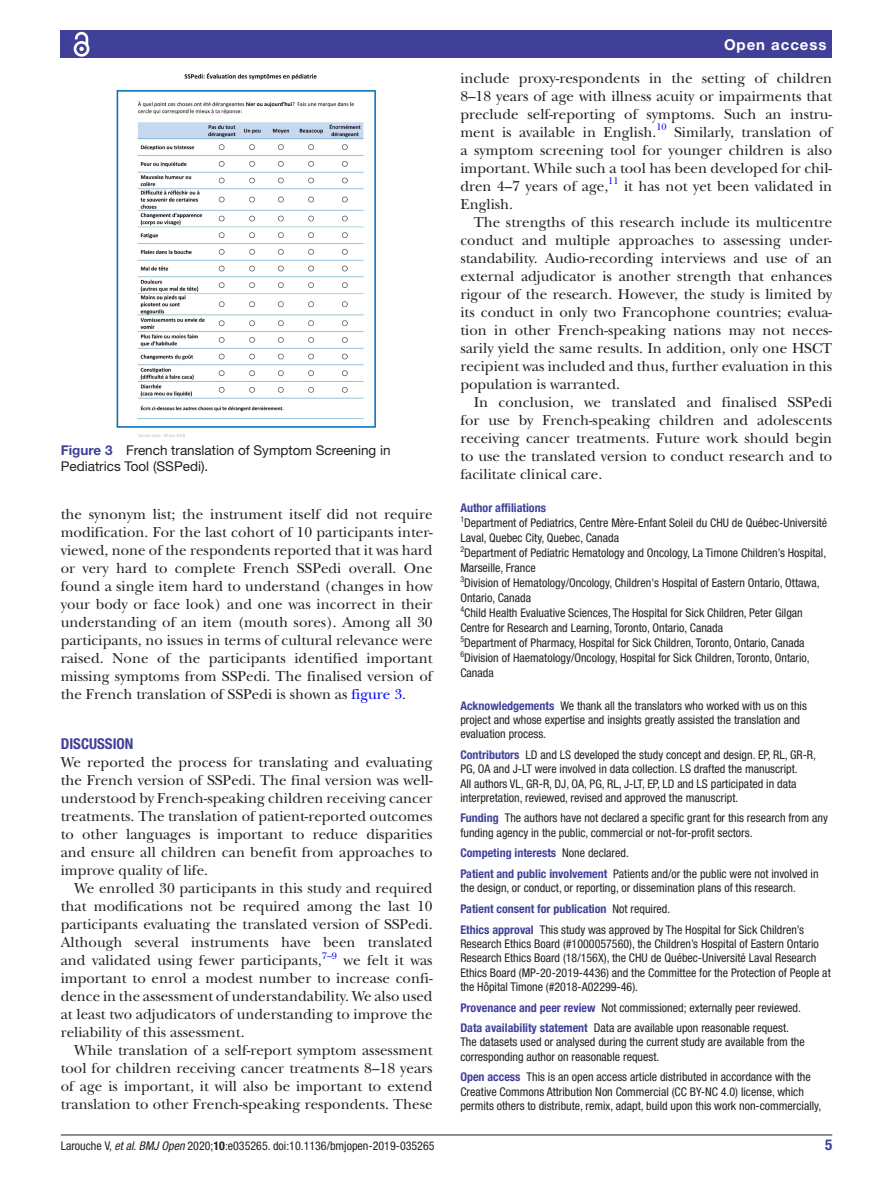
<style>
.page{position:relative;width:893px;height:1191px;background:#fff}
.page>*{position:absolute;margin:0;border:0;box-sizing:border-box;transform-origin:0 0}
.t1{font:15px/18px "New Baskerville";color:#231f20;text-align:justify}
.t2{font:700 condensed 15px "Helvetica Neue LT Std";color:#414099}
.t3{font:700 15px "Helvetica Neue LT Std";letter-spacing:.065em;color:#fff}
.t4{font:13.5px/16.2px "Helvetica Neue LT Std";color:#231f20}
.t5{font:condensed 12px/14.4px "Helvetica Neue LT Std";color:#231f20}
.t6{font:700 condensed 12px "Helvetica Neue LT Std";color:#414099}
.t7{font:9.9px "New Baskerville";color:#00f}
.t8{font:condensed 7.95px "Helvetica Neue LT Std";color:#231f20}
.s1{font-weight:700;color:#414099}
.s2{color:#00f}
.s3{font-style:italic}
.s4{font-weight:700}
</style>
<div class="page">
<hr style="left:61px;top:1134px;width:771px;height:1px;background:#231f20">
<div style="left:61px;top:31px;width:771px;height:27px;background:#414099"></div>
<svg style="left:73px;top:31px;width:17px;height:26px"></svg>
<img style="left:117px;top:73px;width:260px;height:364px">
<p class="t3" style="left:724px;top:35px;width:104px">Open access</p>
<p class="t4" style="left:61px;top:442px;width:331px"><span class="s1">Figure 3</span> French translation of Symptom Screening in<br>Pediatrics Tool (SSPedi).</p>
<p class="t1" style="left:61px;top:505px;width:373px">the synonym list; the instrument itself did not require modification. For the last cohort of 10 participants inter&shy;viewed, none of the respondents reported that it was hard or very hard to complete French SSPedi overall. One found a single item hard to understand (changes in how your body or face look) and one was incorrect in their understanding of an item (mouth sores). Among all 30 participants, no issues in terms of cultural relevance were raised. None of the participants identified important missing symptoms from SSPedi. The finalised version of the French translation of SSPedi is shown as <span class="s2">figure 3</span>.</p>
<p class="t2" style="left:61px;top:735px;width:74px">Discussion</p>
<p class="t1" style="left:61px;top:753px;width:373px">We reported the process for translating and evaluating the French version of SSPedi. The final version was well&shy;understood by French-speaking children receiving cancer treatments. The translation of patient-reported outcomes to other languages is important to reduce disparities and ensure all children can benefit from approaches to improve quality of life.</p>
<p class="t1" style="left:61px;top:879px;width:373px;text-indent:14px">We enrolled 30 participants in this study and required that modifications not be required among the last 10 participants evaluating the translated version of SSPedi.<br>Although several instruments have been translated and validated using fewer participants,</p>
<p class="t7" style="left:322px;top:949px;width:17px">7–9</p>
<p class="t1" style="left:61px;top:951px;width:373px;text-indent:283px">we felt it was important to enrol a modest number to increase confi&shy;dence in the assessment of understandability. We also used at least two adjudicators of understanding to improve the reliability of this assessment.</p>
<p class="t1" style="left:61px;top:1041px;width:373px;text-indent:14px">While translation of a self-report symptom assessment tool for children receiving cancer treatments 8–18 years of age is important, it will also be important to extend translation to other French-speaking respondents. These</p>
<p class="t1" style="left:460px;top:69px;width:373px">include proxy-respondents in the setting of children 8–18 years of age with illness acuity or impairments that preclude self-reporting of symptoms. Such an instru&shy;ment is available in English.<sup>10</sup></p>
<p class="t1" style="left:460px;top:123px;width:373px;text-indent:214px">Similarly, translation of a symptom screening tool for younger children is also important. While such a tool has been developed for chil&shy;dren 4–7 years of age,</p>
<p class="t7" style="left:608px;top:175px;width:12px">11</p>
<p class="t1" style="left:624px;top:177px;width:210px">it has not yet been validated in</p>
<p class="t1" style="left:460px;top:195px;width:54px">English.</p>
<p class="t1" style="left:474px;top:213px;width:360px">The strengths of this research include its multicentre</p>
<p class="t1" style="left:460px;top:231px;width:373px">conduct and multiple approaches to assessing under-</p>
<p class="t1" style="left:460px;top:249px;width:373px">standability. Audio-recording interviews and use of an</p>
<p class="t1" style="left:460px;top:267px;width:373px">external adjudicator is another strength that enhances</p>
<p class="t1" style="left:460px;top:285px;width:373px">rigour of the research. However, the study is limited by</p>
<p class="t1" style="left:460px;top:303px;width:373px">its conduct in only two Francophone countries; evalua-</p>
<p class="t1" style="left:460px;top:321px;width:373px">tion in other French-speaking nations may not neces-</p>
<p class="t1" style="left:460px;top:339px;width:373px">sarily yield the same results. In addition, only one HSCT</p>
<p class="t1" style="left:460px;top:357px;width:373px">recipient was included and thus, further evaluation in this</p>
<p class="t1" style="left:460px;top:375px;width:161px">population is warranted.</p>
<p class="t1" style="left:474px;top:393px;width:360px">In conclusion, we translated and finalised SSPedi</p>
<p class="t1" style="left:460px;top:411px;width:373px">for use by French-speaking children and adolescents</p>
<p class="t1" style="left:460px;top:429px;width:373px">receiving cancer treatments. Future work should begin</p>
<p class="t1" style="left:460px;top:447px;width:373px">to use the translated version to conduct research and to</p>
<p class="t1" style="left:460px;top:465px;width:143px">facilitate clinical care.</p>
<p class="t6" style="left:460px;top:500px;width:87px">Author affiliations</p>
<p class="t8" style="left:460px;top:514px;width:5px">1</p>
<p class="t5" style="left:460px;top:515px;width:368px;line-height:15px;text-indent:4px">Department of Pediatrics, Centre Mère-Enfant Soleil du CHU de Québec-Université<br>Laval, Quebec City, Quebec, Canada</p>
<p class="t8" style="left:460px;top:544px;width:5px">2</p>
<p class="t5" style="left:460px;top:545px;width:367px;line-height:15px;text-indent:4px">Department of Pediatric Hematology and Oncology, La Timone Children’s Hospital,<br>Marseille, France</p>
<p class="t8" style="left:460px;top:574px;width:5px">3</p>
<p class="t5" style="left:460px;top:575px;width:361px;line-height:15px;text-indent:4px">Division of Hematology/Oncology, Children's Hospital of Eastern Ontario, Ottawa,<br>Ontario, Canada</p>
<p class="t8" style="left:460px;top:604px;width:5px">4</p>
<p class="t5" style="left:460px;top:605px;width:344px;line-height:15px;text-indent:4px">Child Health Evaluative Sciences, The Hospital for Sick Children, Peter Gilgan<br>Centre for Research and Learning, Toronto, Ontario, Canada</p>
<p class="t8" style="left:460px;top:634px;width:5px">5</p>
<p class="t5" style="left:464px;top:635px;width:342px">Department of Pharmacy, Hospital for Sick Children, Toronto, Ontario, Canada</p>
<p class="t8" style="left:460px;top:649px;width:5px">6</p>
<p class="t5" style="left:460px;top:650px;width:351px;line-height:15px;text-indent:4px">Division of Haematology/Oncology, Hospital for Sick Children, Toronto, Ontario,<br>Canada</p>
<p class="t5" style="left:460px;top:698px;width:348px"><span class="s1">Acknowledgements</span> We thank all the translators who worked with us on this project and whose expertise and insights greatly assisted the translation and evaluation process.</p>
<p class="t5" style="left:460px;top:747px;width:357px"><span class="s1">Contributors</span> LD and LS developed the study concept and design. EP, RL, GR-R, PG, OA and J-LT were involved in data collection. LS drafted the manuscript.<br>All authors VL, GR-R, DJ, OA, PG, RL, J-LT, EP, LD and LS participated in data interpretation, reviewed, revised and approved the manuscript.</p>
<p class="t5" style="left:460px;top:811px;width:369px"><span class="s1">Funding</span> The authors have not declared a specific grant for this research from any funding agency in the public, commercial or not-for-profit sectors.</p>
<p class="t5" style="left:460px;top:842px;width:360px;line-height:20.4px"><span class="s1">Competing interests</span> None declared.<br><span class="s1">Patient and public involvement</span> Patients and/or the public were not involved in</p>
<p class="t5" style="left:460px;top:877px;width:345px;line-height:20.7px">the design, or conduct, or reporting, or dissemination plans of this research.<br><span class="s1">Patient consent for publication</span> Not required.<br><span class="s1">Ethics approval</span> This study was approved by The Hospital for Sick Children’s</p>
<p class="t5" style="left:460px;top:936px;width:372px">Research Ethics Board (#1000057560), the Children’s Hospital of Eastern Ontario Research Ethics Board (18/156X), the CHU de Québec-Université Laval Research Ethics Board (MP-20-2019-4436) and the Committee for the Protection of People at the Hôpital Timone (#2018-A02299-46).</p>
<p class="t5" style="left:460px;top:997px;width:342px;line-height:20.4px"><span class="s1">Provenance and peer review</span> Not commissioned; externally peer reviewed.<br><span class="s1">Data availability statement</span> Data are available upon reasonable request.</p>
<p class="t5" style="left:460px;top:1034px;width:346px">The datasets used or analysed during the current study are available from the corresponding author on reasonable request.</p>
<p class="t5" style="left:460px;top:1069px;width:362px"><span class="s1">Open access</span> This is an open access article distributed in accordance with the<br>Creative Commons Attribution Non Commercial (CC BY-NC 4.0) license, which permits others to distribute, remix, adapt, build upon this work non-commercially,</p>
<p class="t5" style="left:61px;top:1138px;width:375px">Larouche V, <span class="s3">et al</span>. <span class="s3">BMJ Open</span> 2020;<span class="s4">10</span>:e035265. doi:10.1136/bmjopen-2019-035265</p>
<p class="t2" style="left:825px;top:1135px;width:9px">5</p>
</div>
